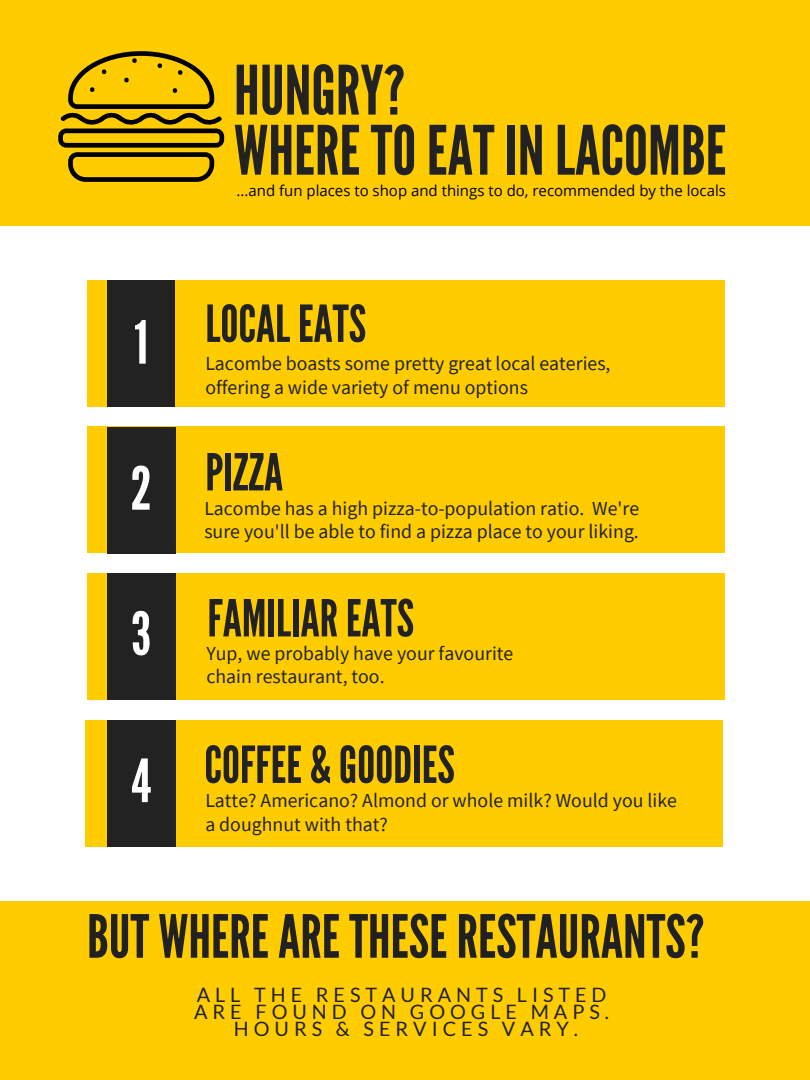
<style>
.page{position:relative;width:810px;height:1080px;background:#fc0}
.page>*{position:absolute;margin:0;border:0;box-sizing:border-box;transform-origin:0 0}
.t1{font:67.94px/60.1px "League Gothic";color:#222}
.t2{font:59.44px "League Gothic";color:#212121}
.t3{font:59.44px "League Gothic";color:#fff}
.t4{font:50.94px "League Gothic";color:#222}
.t5{font:19.81px/23.6px "Source Sans Pro";color:#222}
.t6{font:19.81px/17.3px "Lato";letter-spacing:.25em;color:#212121;text-align:center}
.t7{font:15px "Open Sans";color:#000}
</style>
<div class="page">
<div style="left:0;top:226px;width:810px;height:675px;background:#fff"></div>
<div style="left:88px;top:574px;width:637px;height:126px;background:#fc0"></div>
<div style="left:87px;top:281px;width:637px;height:126px;background:#fc0"></div>
<div style="left:86px;top:721px;width:637px;height:126px;background:#fc0"></div>
<div style="left:88px;top:427px;width:637px;height:126px;background:#fc0"></div>
<div style="left:108px;top:281px;width:67px;height:126px;background:#222"></div>
<div style="left:107px;top:574px;width:69px;height:126px;background:#222"></div>
<div style="left:107px;top:721px;width:69px;height:126px;background:#222"></div>
<div style="left:107px;top:427px;width:69px;height:126px;background:#222"></div>
<svg style="left:58px;top:51px;width:166px;height:131px"></svg>
<h1 class="t1" style="left:234px;top:62px;width:494px">HUNGRY?<br>WHERETOEATINLACOMBE</h1>
<h2 class="t3" style="left:134px;top:308px;width:15px">1</h2>
<h2 class="t3" style="left:131px;top:454px;width:23px">2</h2>
<h2 class="t3" style="left:131px;top:599px;width:21px">3</h2>
<h2 class="t3" style="left:131px;top:747px;width:21px">4</h2>
<p class="t7" style="left:237px;top:180px;width:491px">...and fun places to shop and things to do, recommended by the locals</p>
<h3 class="t4" style="left:205px;top:294px;width:162px">LOCAL EATS</h3>
<p class="t5" style="left:205px;top:352px;width:407px">Lacombe boasts some pretty great local eateries, offering a wide variety of menu options</p>
<h3 class="t4" style="left:205px;top:443px;width:79px">PIZZA</h3>
<p class="t5" style="left:204px;top:496px;width:436px">Lacombe has a high pizza-to-population ratio. We're sure you'll be able to find a pizza place to your liking.</p>
<h3 class="t4" style="left:207px;top:589px;width:208px">FAMILIAREATS</h3>
<p class="t5" style="left:206px;top:641px;width:309px">Yup, we probably have your favourite chain restaurant, too.</p>
<h3 class="t4" style="left:204px;top:735px;width:252px">COFFEE &amp; GOODIES</h3>
<p class="t5" style="left:205px;top:789px;width:473px">Latte? Americano? Almond or whole milk? Would you like a doughnut with that?</p>
<h2 class="t2" style="left:87px;top:902px;width:619px">BUT WHEREARETHESERESTAURANTS?</h2>
<p class="t6" style="left:194px;top:985px;width:416px">ALL THE RESTAURANTS LISTED<br>ARE FOUND ON GOOGLE MAPS.<br>HOURS &amp; SERVICES VARY.</p>
</div>
